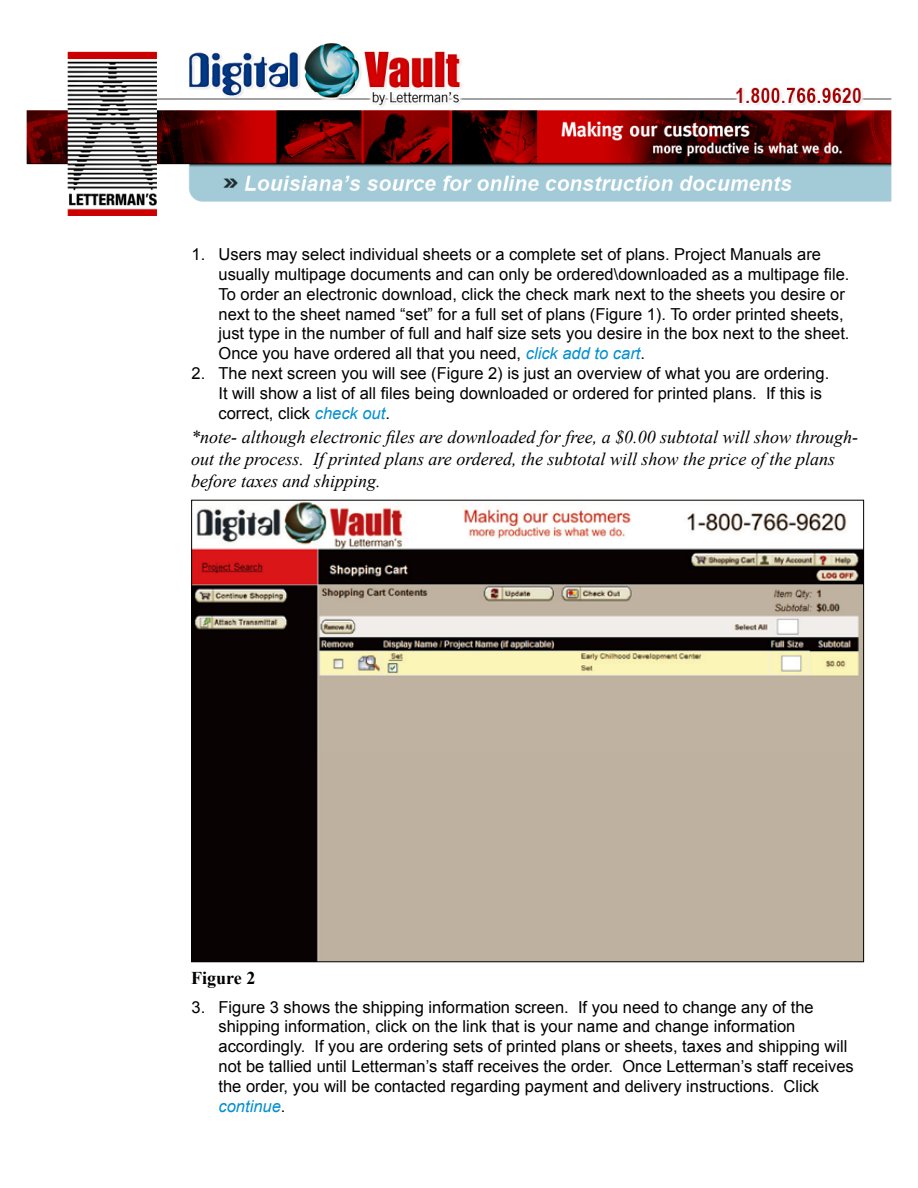
<style>
.page{position:relative;width:918px;height:1188px;background:#fff}
.page>*{position:absolute;margin:0;border:0;box-sizing:border-box;transform-origin:0 0}
.t1{font:italic 18px/21.6px "Times New Roman";color:#000}
.t2{font:700 18px "Times New Roman";color:#000}
.t3{font:16.5px/19.8px "Arial";color:#000}
.s1{font-style:italic;color:#008ed2}
</style>
<div class="page">
<img style="left:26px;top:43px;width:866px;height:920px">
<img style="left:193px;top:502px;width:669px;height:458px">
<p class="t3" style="left:192px;top:245px;width:15px">1.</p>
<p class="t3" style="left:192px;top:363px;width:15px">2.</p>
<p class="t3" style="left:219px;top:245px;width:633px">Users may select individual sheets or a complete set of plans. Project Manuals are usually multipage documents and can only be ordered\downloaded as a multipage file.<br>To order an electronic download, click the check mark next to the sheets you desire or next to the sheet named “set” for a full set of plans (Figure 1). To order printed sheets, just type in the number of full and half size sets you desire in the box next to the sheet.<br>Once you have ordered all that you need, <span class="s1">click add to cart</span>.<br>The next screen you will see (Figure 2) is just an overview of what you are ordering.<br>It will show a list of all files being downloaded or ordered for printed plans. If this is correct, click <span class="s1">check out</span>.</p>
<p class="t1" style="left:191px;top:426px;width:668px">*note- although electronic files are downloaded for free, a $0.00 subtotal will show through&shy;out the process. If printed plans are ordered, the subtotal will show the price of the plans before taxes and shipping.</p>
<p class="t2" style="left:191px;top:966px;width:66px">Figure 2</p>
<p class="t3" style="left:192px;top:997px;width:15px">3.</p>
<p class="t3" style="left:219px;top:997px;width:637px">Figure 3 shows the shipping information screen. If you need to change any of the shipping information, click on the link that is your name and change information accordingly. If you are ordering sets of printed plans or sheets, taxes and shipping will not be tallied until Letterman’s staff receives the order. Once Letterman’s staff receives the order, you will be contacted regarding payment and delivery instructions. Click <span class="s1">continue</span>.</p>
</div>
